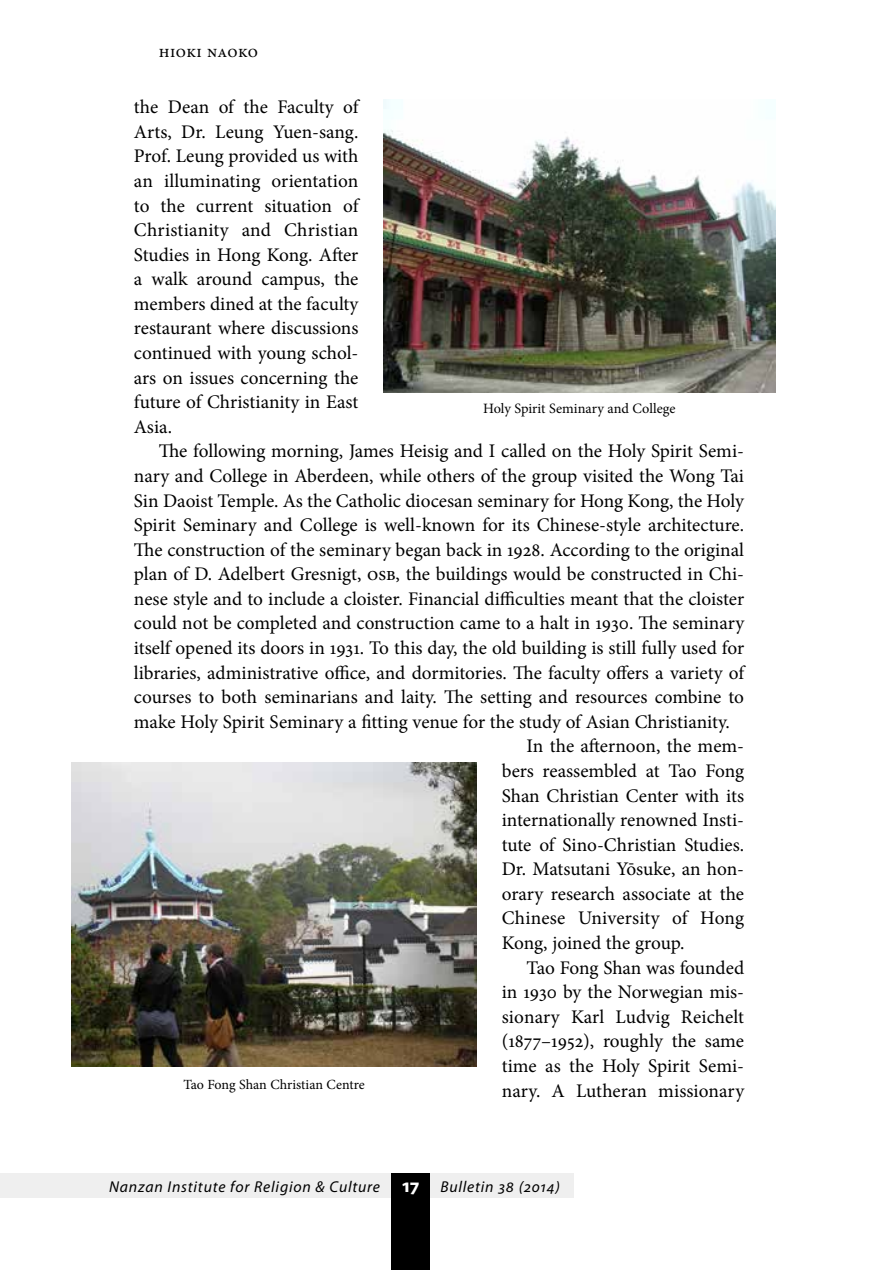
<style>
.page{position:relative;width:893px;height:1270px;background:#fff}
.page>*{position:absolute;margin:0;border:0;box-sizing:border-box;transform-origin:0 0}
.t1{font:19.25px/24.5px "Minion Pro";color:#000;text-align:justify}
.t2{font:17.5px "Minion Pro";letter-spacing:.02em;color:#000}
.t3{font:italic 15.75px "Myriad Pro";letter-spacing:.05em;color:#000}
.t4{font:14.35px "Minion Pro";letter-spacing:-.005em;color:#000}
.t5{font:14px "Minion Pro";letter-spacing:-.005em;color:#000}
.s1{font-weight:700;font-style:normal;font-size:19.25px;color:#fff}
</style>
<div class="page">
<div style="left:0;top:1173px;width:573px;height:25px;background:#efefef"></div>
<div style="left:391px;top:1173px;width:39px;height:97px;background:#000"></div>
<img style="left:383px;top:99px;width:392px;height:294px">
<img style="left:71px;top:763px;width:406px;height:303px">
<p class="t2" style="left:159px;top:40px;width:101px">hioki naoko</p>
<p class="t1" style="left:134px;top:95px;width:226px">the Dean of the Faculty of Arts, Dr. Leung Yuen-sang.<br>Prof. Leung provided us with an illuminating orientation to the current situation of Christianity and Christian Studies in Hong Kong. After a walk around campus, the members dined at the faculty restaurant where discussions continued with young schol&shy;ars on issues concerning the future of Christianity in East Asia.</p>
<p class="t1" style="left:159px;top:439px;width:587px">The following morning, James Heisig and I called on the Holy Spirit Semi-</p>
<p class="t1" style="left:134px;top:464px;width:612px">nary and College in Aberdeen, while others of the group visited the Wong Tai</p>
<p class="t1" style="left:134px;top:488px;width:612px">Sin Daoist Temple. As the Catholic diocesan seminary for Hong Kong, the Holy</p>
<p class="t1" style="left:134px;top:513px;width:612px">Spirit Seminary and College is well-known for its Chinese-style architecture.</p>
<p class="t1" style="left:134px;top:537px;width:612px">The construction of the seminary began back in 1928. According to the original</p>
<p class="t1" style="left:134px;top:562px;width:612px">plan of D. Adelbert Gresnigt, osb, the buildings would be constructed in Chi-</p>
<p class="t1" style="left:134px;top:587px;width:612px">nese style and to include a cloister. Financial difficulties meant that the cloister</p>
<p class="t1" style="left:134px;top:611px;width:612px">could not be completed and construction came to a halt in 1930. The seminary</p>
<p class="t1" style="left:134px;top:636px;width:612px">itself opened its doors in 1931. To this day, the old building is still fully used for</p>
<p class="t1" style="left:134px;top:660px;width:612px">libraries, administrative office, and dormitories. The faculty offers a variety of</p>
<p class="t1" style="left:134px;top:685px;width:612px">courses to both seminarians and laity. The setting and resources combine to</p>
<p class="t1" style="left:134px;top:709px;width:597px">make Holy Spirit Seminary a fitting venue for the study of Asian Christianity.</p>
<p class="t1" style="left:527px;top:734px;width:219px">In the afternoon, the mem-</p>
<p class="t1" style="left:502px;top:759px;width:244px">bers reassembled at Tao Fong</p>
<p class="t1" style="left:502px;top:783px;width:244px">Shan Christian Center with its</p>
<p class="t1" style="left:502px;top:808px;width:244px">internationally renowned Insti-</p>
<p class="t1" style="left:502px;top:832px;width:244px">tute of Sino-Christian Studies.</p>
<p class="t1" style="left:502px;top:857px;width:244px">Dr. Matsutani Yōsuke, an hon-</p>
<p class="t1" style="left:502px;top:882px;width:244px">orary research associate at the</p>
<p class="t1" style="left:502px;top:906px;width:244px">Chinese University of Hong</p>
<p class="t1" style="left:502px;top:931px;width:184px">Kong, joined the group.</p>
<p class="t1" style="left:527px;top:955px;width:219px">Tao Fong Shan was founded</p>
<p class="t1" style="left:502px;top:980px;width:244px">in 1930 by the Norwegian mis-</p>
<p class="t1" style="left:502px;top:1004px;width:244px">sionary Karl Ludvig Reichelt</p>
<p class="t1" style="left:502px;top:1029px;width:244px">(1877–1952), roughly the same</p>
<p class="t1" style="left:502px;top:1054px;width:244px">time as the Holy Spirit Semi-</p>
<p class="t1" style="left:502px;top:1078px;width:244px">nary. A Lutheran missionary</p>
<p class="t4" style="left:483px;top:399px;width:194px">Holy Spirit Seminary and College</p>
<p class="t5" style="left:183px;top:1075px;width:183px">Tao Fong Shan Christian Centre</p>
<p class="t3" style="left:109px;top:1176px;width:452px">Nanzan Institute for Religion &amp; Culture <span class="s1">17</span> Bulletin 38 (2014)</p>
</div>
